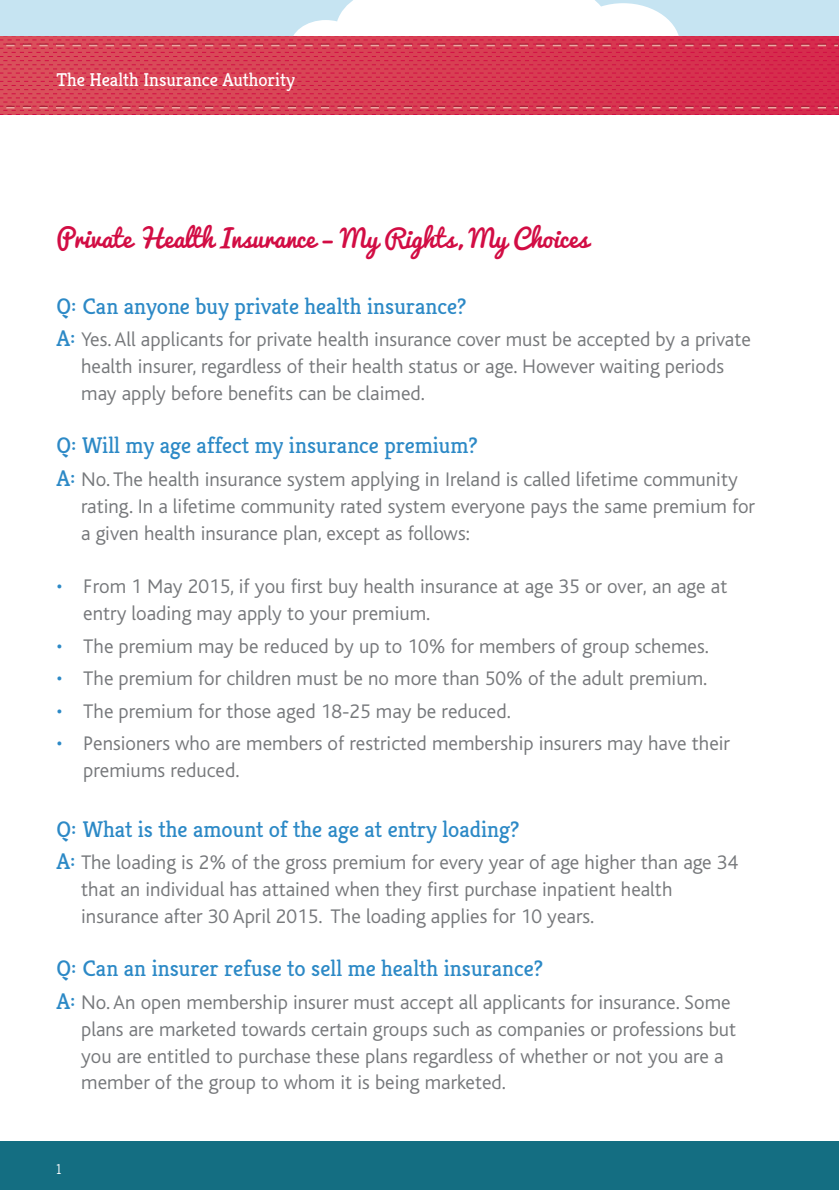
<style>
.page{position:relative;width:839px;height:1190px;background:#fff}
.page>*{position:absolute;margin:0;border:0;box-sizing:border-box;transform-origin:0 0}
.t1{font:24.8px "Pacifico";color:#d20d44}
.t2{font:22.6px "Kreon";color:#2c89c6}
.t3{font:300 20.6px/26.8px "Bliss";color:#76787b}
.t4{font:18.6px "Kreon";color:#fff}
.t5{font:300 14.4px "Kreon";color:#fff}
.s1{font-family:"Kreon";font-weight:400;font-size:22.6px;color:#2c89c6}
.s2{color:#2c89c6}
</style>
<div class="page">
<div style="left:0;top:1140px;width:839px;height:50px;background:#146e82"></div>
<svg style="left:0;top:56px;width:838px;height:59px;background:#d73952"></svg>
<hr style="left:838px;top:37px;width:1px;height:78px;background:#bfbfbf">
<svg style="left:0;top:106px;width:839px;height:2px;background:#d04c5e"></svg>
<svg style="left:0;top:0;width:839px;height:56px"></svg>
<p class="t4" style="left:56px;top:68px;width:240px">The Health Insurance Authority</p>
<p class="t1" style="left:56px;top:225px;width:534px">Private Health Insurance – My Rights, My Choices</p>
<p class="t2" style="left:56px;top:292px;width:411px">Q: Can anyone buy private health insurance?</p>
<p class="t3" style="left:81px;top:326px;width:671px;text-indent:-25px"><span class="s1">A:</span> Yes. All applicants for private health insurance cover must be accepted by a private health insurer, regardless of their health status or age. However waiting periods may apply before benefits can be claimed.</p>
<p class="t2" style="left:56px;top:432px;width:423px">Q: Will my age affect my insurance premium?</p>
<p class="t3" style="left:81px;top:466px;width:675px;text-indent:-25px"><span class="s1">A:</span> No. The health insurance system applying in Ireland is called lifetime community rating. In a lifetime community rated system everyone pays the same premium for a given health insurance plan, except as follows:</p>
<p class="t3" style="left:83px;top:573px;width:646px;text-indent:-27px"><span class="s2">•</span> From 1 May 2015, if you first buy health insurance at age 35 or over, an age at entry loading may apply to your premium.</p>
<p class="t3" style="left:56px;top:633px;width:654px"><span class="s2">•</span> The premium may be reduced by up to 10% for members of group schemes.</p>
<p class="t3" style="left:56px;top:665px;width:652px"><span class="s2">•</span> The premium for children must be no more than 50% of the adult premium.</p>
<p class="t3" style="left:56px;top:698px;width:456px"><span class="s2">•</span> The premium for those aged 18-25 may be reduced.</p>
<p class="t3" style="left:83px;top:730px;width:648px;text-indent:-27px"><span class="s2">•</span> Pensioners who are members of restricted membership insurers may have their premiums reduced.</p>
<p class="t2" style="left:56px;top:815px;width:464px">Q: What is the amount of the age at entry loading?</p>
<p class="t3" style="left:81px;top:849px;width:658px;text-indent:-25px"><span class="s1">A:</span> The loading is 2% of the gross premium for every year of age higher than age 34 that an individual has attained when they first purchase inpatient health insurance after 30 April 2015. The loading applies for 10 years.</p>
<p class="t2" style="left:56px;top:955px;width:488px">Q: Can an insurer refuse to sell me health insurance?</p>
<p class="t3" style="left:81px;top:989px;width:656px;text-indent:-25px"><span class="s1">A:</span> No. An open membership insurer must accept all applicants for insurance. Some plans are marketed towards certain groups such as companies or professions but you are entitled to purchase these plans regardless of whether or not you are a member of the group to whom it is being marketed.</p>
<p class="t5" style="left:56px;top:1161px;width:6px">1</p>
</div>
